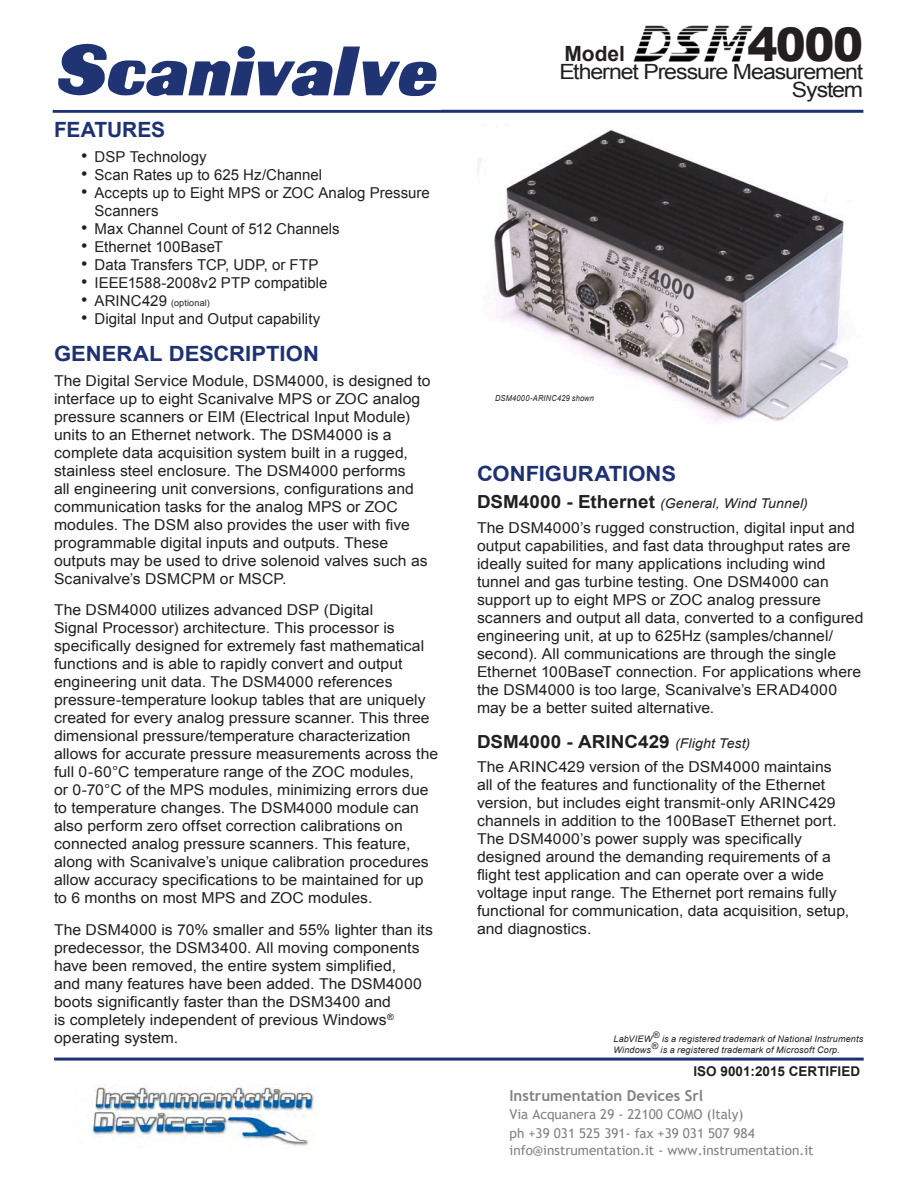
<style>
.page{position:relative;width:918px;height:1188px;background:#fff}
.page>*{position:absolute;margin:0;border:0;box-sizing:border-box;transform-origin:0 0}
.t1{font:900 46.35px "Arial";color:#231f20}
.t2{font:21px "Arial";letter-spacing:-.045em;color:#231f20;scale:1.1 1}
.Subhead_2{font:700 21px "Arial";color:#1e3173;scale:1.05 1}
.Subhead_2-2{font:700 21px "Arial";color:#1e3173}
.t3{font:700 21px "Arial";color:#231f20}
.Subhead_2-3{font:700 18px "Arial";letter-spacing:.005em;color:#231f20;scale:1.05 1}
.Body_text{font:15px/18px "Arial";letter-spacing:.005em;color:#231f20;scale:1.05 1}
.Body_text-2{font:15px/18px "Arial";letter-spacing:.005em;color:#231f20}
.t4{font:700 15px "Trebuchet MS";color:#818181}
.t5{font:13.5px/18px "Trebuchet MS";color:#818181}
.Subhead_2-4{font:italic 13.5px "Arial";letter-spacing:.005em;color:#231f20;scale:1.05 1}
.t6{font:700 13.5px "Arial";color:#231f20}
.t7{font:italic 9px "Arial";letter-spacing:.02em;color:#231f20}
.t8{font:9px "Arial";letter-spacing:.025em;color:#231f20}
.t9{font:italic 8.25px "Arial";letter-spacing:.03em;color:#231f20;scale:.9 1}
.s1{font-size:18px}
.s2{font-size:15px}
.s3{font-weight:700;font-style:normal;font-size:18px}
.s4{font-weight:400;font-style:italic;font-size:13.5px}
</style>
<div class="page">
<hr style="left:53px;top:110px;width:810px;height:3px;background:#1d3273">
<svg style="left:58px;top:43px;width:379px;height:54px"></svg>
<img style="left:633px;top:25px;width:120px;height:37px">
<hr style="left:54px;top:1058px;width:810px;height:3px;background:#1d3273">
<img style="left:477px;top:130px;width:371px;height:291px">
<img style="left:90px;top:1084px;width:227px;height:62px">
<p class="Subhead_2-2" style="left:54px;top:116px;width:113px">FEATURES</p>
<p class="Body_text-2" style="left:81px;top:148px;width:127px"><span class="s1">•</span> DSP Technology</p>
<p class="Body_text-2" style="left:81px;top:166px;width:243px"><span class="s1">•</span> Scan Rates up to 625 Hz/Channel</p>
<p class="Body_text-2" style="left:94px;top:184px;width:337px;text-indent:-14px"><span class="s1">•</span> Accepts up to Eight MPS or ZOC Analog Pressure<br>Scanners</p>
<p class="Body_text-2" style="left:81px;top:220px;width:260px"><span class="s1">•</span> Max Channel Count of 512 Channels</p>
<p class="Body_text-2" style="left:81px;top:238px;width:143px"><span class="s1">•</span> Ethernet 100BaseT</p>
<p class="Body_text-2" style="left:81px;top:256px;width:239px"><span class="s1">•</span> Data Transfers TCP, UDP, or FTP</p>
<p class="Body_text-2" style="left:81px;top:274px;width:248px"><span class="s1">•</span> IEEE1588-2008v2 PTP compatible</p>
<p class="t8" style="left:81px;top:297px;width:130px"><span class="s1">•</span> <span class="s2">ARINC429</span> (optional)</p>
<p class="Body_text-2" style="left:81px;top:310px;width:241px"><span class="s1">•</span> Digital Input and Output capability</p>
<p class="Subhead_2" style="left:54px;top:340px;width:254px">GENERAL DESCRIPTION</p>
<p class="Body_text" style="left:54px;top:372px;width:360px">The Digital Service Module, DSM4000, is designed to interface up to eight Scanivalve MPS or ZOC analog pressure scanners or EIM (Electrical Input Module) units to an Ethernet network. The DSM4000 is a complete data acquisition system built in a rugged, stainless steel enclosure. The DSM4000 performs<br>all engineering unit conversions, configurations and communication tasks for the analog MPS or ZOC modules. The DSM also provides the user with five programmable digital inputs and outputs. These outputs may be used to drive solenoid valves such as Scanivalve’s DSMCPM or MSCP.</p>
<p class="Body_text" style="left:54px;top:601px;width:367px">The DSM4000 utilizes advanced DSP (Digital<br>Signal Processor) architecture. This processor is specifically designed for extremely fast mathematical functions and is able to rapidly convert and output engineering unit data. The DSM4000 references pressure-temperature lookup tables that are uniquely created for every analog pressure scanner. This three dimensional pressure/temperature characterization allows for accurate pressure measurements across the full 0-60°C temperature range of the ZOC modules,<br>or 0-70°C of the MPS modules, minimizing errors due to temperature changes. The DSM4000 module can also perform zero offset correction calibrations on connected analog pressure scanners. This feature, along with Scanivalve’s unique calibration procedures allow accuracy specifications to be maintained for up to 6 months on most MPS and ZOC modules.</p>
<p class="Body_text" style="left:54px;top:921px;width:362px">The DSM4000 is 70% smaller and 55% lighter than its predecessor, the DSM3400. All moving components have been removed, the entire system simplified,<br>and many features have been added. The DSM4000 boots significantly faster than the DSM3400 and<br>is completely independent of previous Windows<sup>® </sup>operating system.</p>
<p class="t1" style="left:747px;top:10px;width:117px">4000</p>
<p class="t2" style="left:559px;top:57px;width:278px">Ethernet Pressure Measurement</p>
<p class="t2" style="left:792px;top:75px;width:66px">System</p>
<p class="t3" style="left:564px;top:40px;width:62px">Model</p>
<p class="t9" style="left:495px;top:392px;width:111px">DSM4000-ARINC429 shown</p>
<p class="Subhead_2" style="left:477px;top:459px;width:191px">CONFIGURATIONS</p>
<p class="Subhead_2-4" style="left:477px;top:495px;width:317px"><span class="s3">DSM4000 - Ethernet</span> (General, Wind Tunnel)</p>
<p class="Body_text" style="left:477px;top:519px;width:370px">The DSM4000’s rugged construction, digital input and output capabilities, and fast data throughput rates are ideally suited for many applications including wind tunnel and gas turbine testing. One DSM4000 can support up to eight MPS or ZOC analog pressure scanners and output all data, converted to a configured engineering unit, at up to 625Hz (samples/channel/ second). All communications are through the single Ethernet 100BaseT connection. For applications where the DSM4000 is too large, Scanivalve’s ERAD4000 may be a better suited alternative.</p>
<p class="Subhead_2-3" style="left:477px;top:729px;width:262px">DSM4000 - ARINC429 <span class="s4">(Flight Test)</span></p>
<p class="Body_text" style="left:477px;top:758px;width:356px">The ARINC429 version of the DSM4000 maintains all of the features and functionality of the Ethernet version, but includes eight transmit-only ARINC429 channels in addition to the 100BaseT Ethernet port.<br>The DSM4000’s power supply was specifically designed around the demanding requirements of a flight test application and can operate over a wide voltage input range. The Ethernet port remains fully functional for communication, data acquisition, setup, and diagnostics.</p>
<p class="t7" style="left:613px;top:1033px;width:251px">LabVIEW® is a registered trademark of National Instruments</p>
<p class="t7" style="left:613px;top:1044px;width:228px">Windows® is a registered trademark of Microsoft Corp.</p>
<p class="t6" style="left:694px;top:1062px;width:168px">ISO 9001:2015 CERTIFIED</p>
<p class="t4" style="left:509px;top:1086px;width:195px">Instrumentation Devices Srl</p>
<p class="t5" style="left:509px;top:1106px;width:306px">Via Acquanera 29 - 22100 COMO (Italy)<br>ph +39 031 525 391- fax +39 031 507 984 info@instrumentation.it - www.instrumentation.it</p>
</div>
